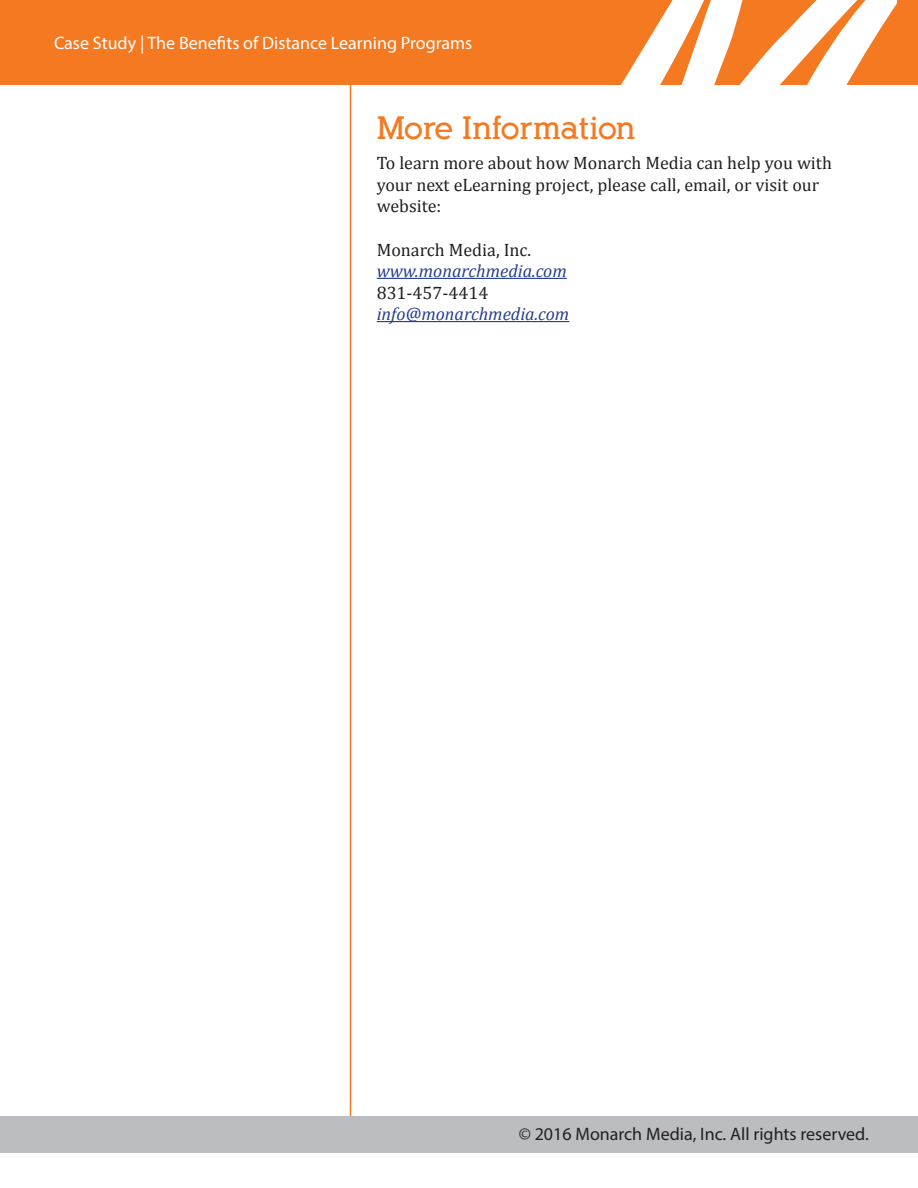
<style>
.page{position:relative;width:918px;height:1188px;background:#fff}
.page>*{position:absolute;margin:0;border:0;box-sizing:border-box;transform-origin:0 0}
.Main_Header{font:700 31.5px "Alexandria FLF";color:#f47921}
.Body_Text{font:18px/21.6px "Cambria";color:#231f20}
.t1{font:18px "Myriad Pro";color:#fff}
.Body_Text-2{font:italic 18px "Cambria";color:#253f8e}
.t2{font:18px "Myriad Pro";color:#231f20}
</style>
<div class="page">
<svg style="left:608px;top:0;width:289px;height:85px"></svg>
<hr style="left:350px;top:54px;width:1px;height:1080px;background:#f47921">
<div style="left:0;top:1116px;width:918px;height:36px;background:#bcbdc0"></div>
<div style="left:0;top:0;width:608px;height:85px;background:#f47921"></div>
<div style="left:897px;top:0;width:21px;height:85px;background:#f47921"></div>
<hr style="left:377px;top:278px;width:190px;height:1px;background:#253f8e">
<hr style="left:377px;top:321px;width:192px;height:1px;background:#253f8e">
<p class="t1" style="left:54px;top:32px;width:420px">Case Study | The Benefits of Distance Learning Programs</p>
<p class="Main_Header" style="left:377px;top:111px;width:260px">More Information</p>
<p class="Body_Text" style="left:377px;top:152px;width:457px">To learn more about how Monarch Media can help you with your next eLearning project, please call, email, or visit our website:</p>
<p class="Body_Text" style="left:377px;top:239px;width:156px">Monarch Media, Inc.</p>
<p class="Body_Text-2" style="left:377px;top:258px;width:192px">www.monarchmedia.com</p>
<p class="Body_Text" style="left:377px;top:282px;width:113px">831-457-4414</p>
<p class="Body_Text-2" style="left:377px;top:302px;width:194px">info@monarchmedia.com</p>
<p class="t2" style="left:519px;top:1123px;width:352px">© 2016 Monarch Media, Inc. All rights reserved.</p>
</div>
